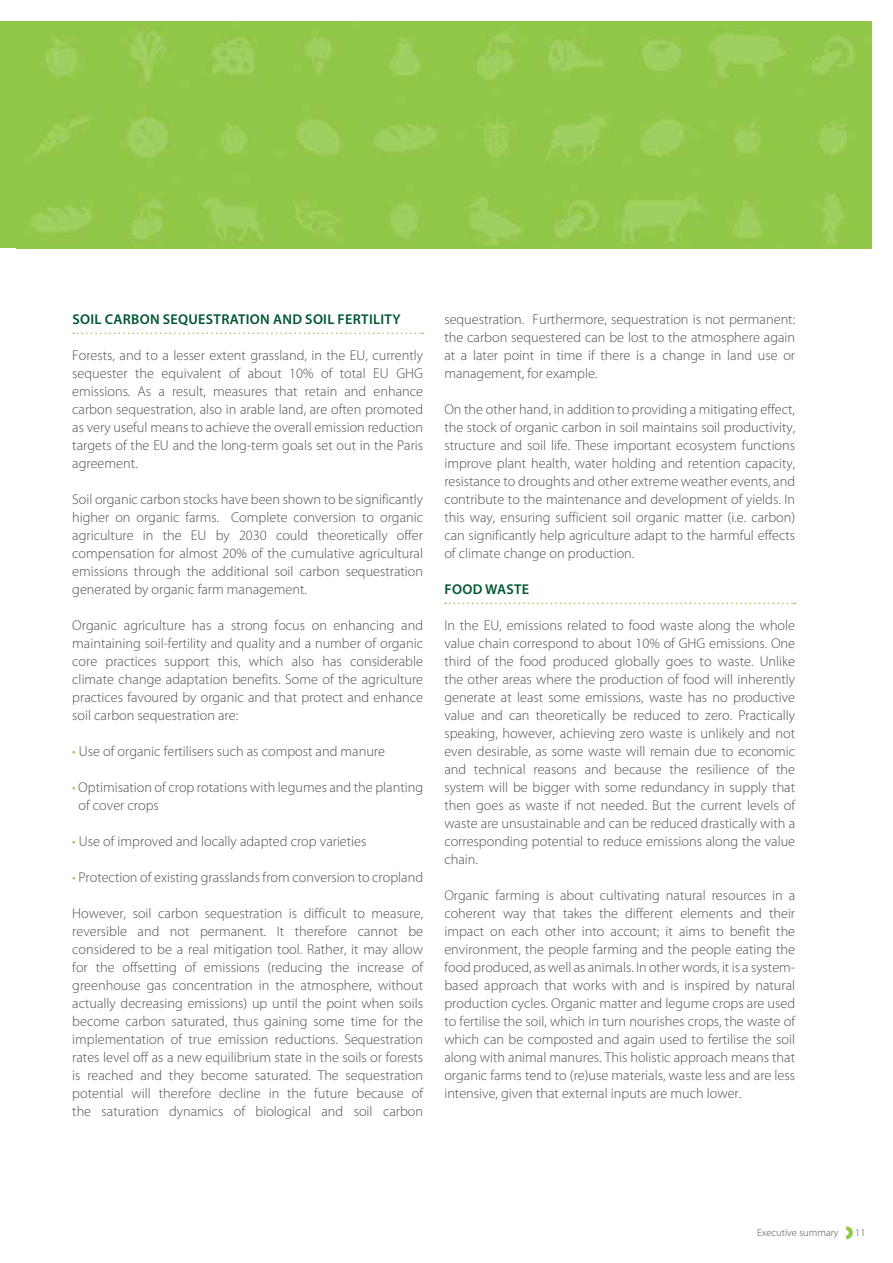
<style>
.page{position:relative;width:893px;height:1263px;background:#fff}
.page>*{position:absolute;margin:0;border:0;box-sizing:border-box;transform-origin:0 0}
.t1{font:300 14.25px/18px "Myriad Pro";color:#4d4d4f;text-align:justify}
.t2{font:600 14.25px "Myriad Pro";letter-spacing:.02em;color:#005631}
.t3{font:300 10.5px "Myriad Pro";color:#4d4d4f}
.s1{color:#91c848}
</style>
<div class="page">
<svg style="left:846px;top:1226px;width:7px;height:14px"></svg>
<img style="left:17px;top:21px;width:855px;height:227px">
<svg style="left:73px;top:333px;width:350px;height:1px"></svg>
<svg style="left:445px;top:603px;width:350px;height:1px"></svg>
<p class="t2" style="left:72px;top:310px;width:329px">SOIL CARBON SEQUESTRATION AND SOIL FERTILITY</p>
<p class="t1" style="left:72px;top:346px;width:352px">Forests, and to a lesser extent grassland, in the EU, currently sequester the equivalent of about 10% of total EU GHG emissions. As a result, measures that retain and enhance carbon sequestration, also in arable land, are often promoted as very useful means to achieve the overall emission reduction targets of the EU and the long-term goals set out in the Paris agreement.</p>
<p class="t1" style="left:72px;top:490px;width:352px">Soil organic carbon stocks have been shown to be significantly higher on organic farms. Complete conversion to organic agriculture in the EU by 2030 could theoretically offer compensation for almost 20% of the cumulative agricultural emissions through the additional soil carbon sequestration generated by organic farm management.</p>
<p class="t1" style="left:72px;top:616px;width:352px">Organic agriculture has a strong focus on enhancing and maintaining soil-fertility and quality and a number of organic core practices support this, which also has considerable climate change adaptation benefits. Some of the agriculture practices favoured by organic and that protect and enhance soil carbon sequestration are:</p>
<p class="t1" style="left:72px;top:742px;width:314px"><span class="s1">•</span> Use of organic fertilisers such as compost and manure</p>
<p class="t1" style="left:79px;top:778px;width:346px;text-indent:-6px"><span class="s1">•</span> Optimisation of crop rotations with legumes and the planting of cover crops</p>
<p class="t1" style="left:72px;top:832px;width:296px"><span class="s1">•</span> Use of improved and locally adapted crop varieties</p>
<p class="t1" style="left:72px;top:868px;width:352px"><span class="s1">•</span> Protection of existing grasslands from conversion to cropland</p>
<p class="t1" style="left:72px;top:904px;width:352px">However, soil carbon sequestration is difficult to measure, reversible and not permanent. It therefore cannot be considered to be a real mitigation tool. Rather, it may allow for the offsetting of emissions (reducing the increase of greenhouse gas concentration in the atmosphere, without actually decreasing emissions) up until the point when soils become carbon saturated, thus gaining some time for the implementation of true emission reductions. Sequestration rates level off as a new equilibrium state in the soils or forests is reached and they become saturated. The sequestration potential will therefore decline in the future because of the saturation dynamics of biological and soil carbon</p>
<p class="t1" style="left:444px;top:310px;width:352px">sequestration. Furthermore, sequestration is not permanent: the carbon sequestered can be lost to the atmosphere again at a later point in time if there is a change in land use or management, for example.</p>
<p class="t1" style="left:444px;top:400px;width:352px">On the other hand, in addition to providing a mitigating effect, the stock of organic carbon in soil maintains soil productivity, structure and soil life. These important ecosystem functions improve plant health, water holding and retention capacity, resistance to droughts and other extreme weather events, and contribute to the maintenance and development of yields. In this way, ensuring sufficient soil organic matter (i.e. carbon) can significantly help agriculture adapt to the harmful effects of climate change on production.</p>
<p class="t2" style="left:444px;top:580px;width:85px">FOOD WASTE</p>
<p class="t1" style="left:444px;top:616px;width:352px">In the EU, emissions related to food waste along the whole value chain correspond to about 10% of GHG emissions. One third of the food produced globally goes to waste. Unlike the other areas where the production of food will inherently generate at least some emissions, waste has no productive value and can theoretically be reduced to zero. Practically speaking, however, achieving zero waste is unlikely and not even desirable, as some waste will remain due to economic and technical reasons and because the resilience of the system will be bigger with some redundancy in supply that then goes as waste if not needed. But the current levels of waste are unsustainable and can be reduced drastically with a corresponding potential to reduce emissions along the value chain.</p>
<p class="t1" style="left:444px;top:886px;width:352px">Organic farming is about cultivating natural resources in a coherent way that takes the different elements and their impact on each other into account; it aims to benefit the environment, the people farming and the people eating the food produced, as well as animals. In other words, it is a system&shy;based approach that works with and is inspired by natural production cycles. Organic matter and legume crops are used to fertilise the soil, which in turn nourishes crops, the waste of which can be composted and again used to fertilise the soil along with animal manures. This holistic approach means that organic farms tend to (re)use materials, waste less and are less intensive, given that external inputs are much lower.</p>
<p class="t3" style="left:757px;top:1226px;width:83px">Executive summary</p>
<p class="t3" style="left:855px;top:1226px;width:12px">11</p>
</div>
